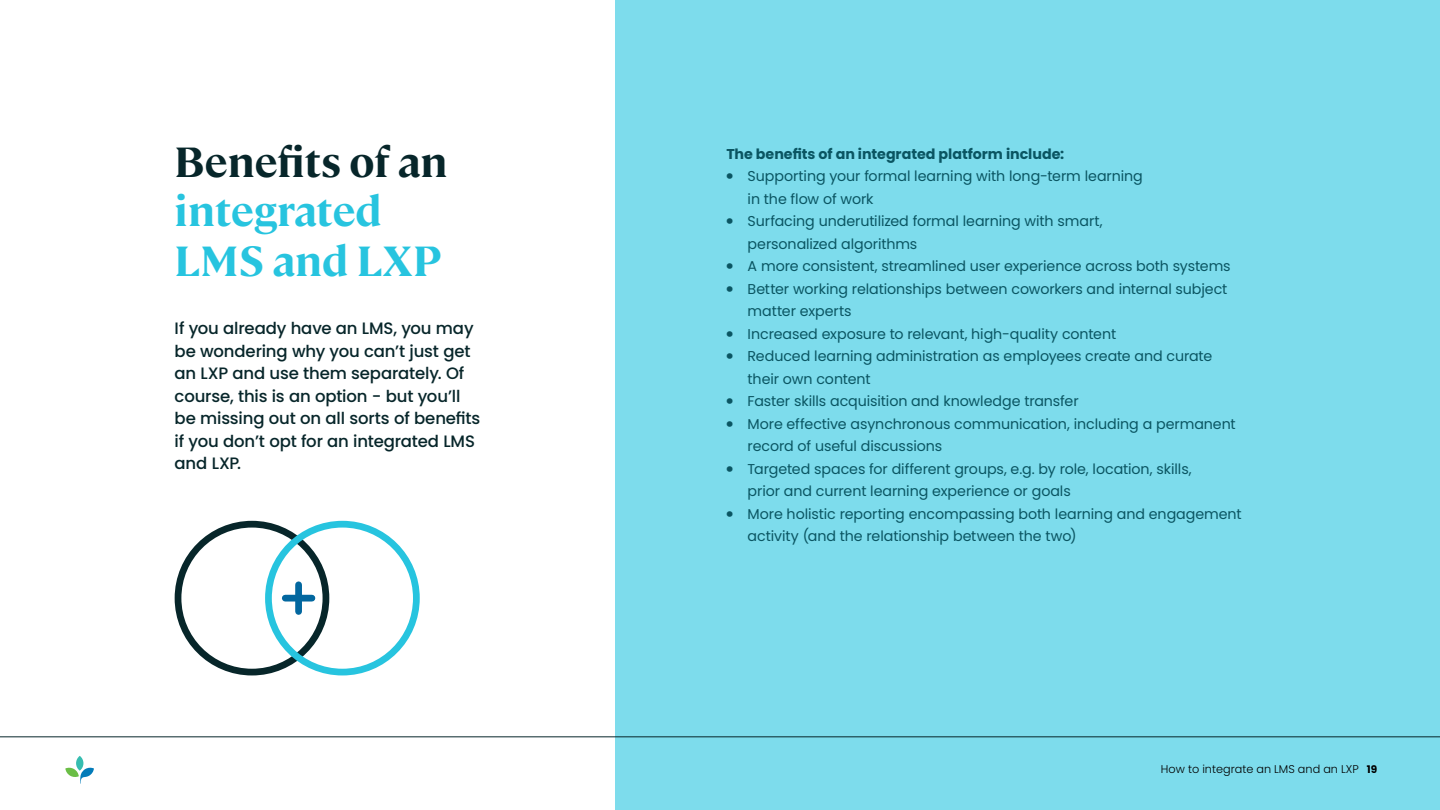
<style>
.page{position:relative;width:1440px;height:810px;background:#fff}
.page>*{position:absolute;margin:0;border:0;box-sizing:border-box;transform-origin:0 0}
.t1{font:700 42px/49.5px "Cambon";color:#27c4df}
.t2{font:700 42px "Cambon";color:#07262a}
.t3{font:500 16.5px/22.5px "Poppins";letter-spacing:-.01em;color:#07262a}
.t4{font:14.25px/22.5px "Poppins";letter-spacing:-.005em;color:#0a5562}
.t5{font:700 14.25px "Poppins";letter-spacing:-.005em;color:#0a5562}
.t6{font:300 11.25px "Poppins";color:#000}
.s1{font-family:"Cambon"}
.s2{font-weight:700;font-size:10.5px}
</style>
<div class="page">
<div style="left:616px;top:0;width:824px;height:810px;background:#7ddcec"></div>
<hr style="left:0;top:737px;width:1440px;height:1px;background:#07262a">
<div style="left:175px;top:521px;width:154px;height:154px;border:7px solid #07262a;border-radius:50%"></div>
<div style="left:265px;top:521px;width:155px;height:154px;border:7px solid #27c4df;border-radius:50%"></div>
<div style="left:295px;top:585px;width:7px;height:26px;background:#02679f"></div>
<div style="left:285px;top:595px;width:27px;height:7px;background:#02679f"></div>
<div style="left:76px;top:756px;width:7px;height:15px;background:#36bdb0;border-radius:50%"></div>
<svg style="left:65px;top:767px;width:29px;height:17px"></svg>
<h1 class="t2" style="left:175px;top:131px;width:274px">Benefits of an</h1>
<h1 class="t1" style="left:175px;top:183px;width:269px">integrated<br>LMS and LXP</h1>
<p class="t3" style="left:175px;top:317px;width:307px">If you already have an LMS, you may be wondering why you can’t just get an LXP and use them separately. Of course, this is an option - but you’ll be missing out on all sorts of benefits if you don’t opt for an integrated LMS and LXP.</p>
<p class="t5" style="left:726px;top:146px;width:339px">The benefits of an integrated platform include:</p>
<p class="t4" style="left:748px;top:165px;width:397px;text-indent:-21px"><span class="s1">•</span> Supporting your formal learning with long-term learning in the flow of work</p>
<p class="t4" style="left:748px;top:210px;width:357px;text-indent:-21px"><span class="s1">•</span> Surfacing underutilized formal learning with smart, personalized algorithms</p>
<p class="t4" style="left:726px;top:255px;width:506px"><span class="s1">•</span> A more consistent, streamlined user experience across both systems</p>
<p class="t4" style="left:748px;top:278px;width:481px;text-indent:-21px"><span class="s1">•</span> Better working relationships between coworkers and internal subject matter experts</p>
<p class="t4" style="left:726px;top:323px;width:391px"><span class="s1">•</span> Increased exposure to relevant, high-quality content</p>
<p class="t4" style="left:748px;top:345px;width:466px;text-indent:-21px"><span class="s1">•</span> Reduced learning administration as employees create and curate their own content</p>
<p class="t4" style="left:726px;top:390px;width:354px"><span class="s1">•</span> Faster skills acquisition and knowledge transfer</p>
<p class="t4" style="left:748px;top:413px;width:490px;text-indent:-21px"><span class="s1">•</span> More effective asynchronous communication, including a permanent record of useful discussions</p>
<p class="t4" style="left:748px;top:458px;width:446px;text-indent:-21px"><span class="s1">•</span> Targeted spaces for different groups, e.g. by role, location, skills, prior and current learning experience or goals</p>
<p class="t4" style="left:748px;top:503px;width:496px;text-indent:-21px"><span class="s1">•</span> More holistic reporting encompassing both learning and engagement activity (and the relationship between the two)</p>
<p class="t6" style="left:1161px;top:762px;width:218px">How to integrate an LMS and an LXP <span class="s2">19</span></p>
</div>
